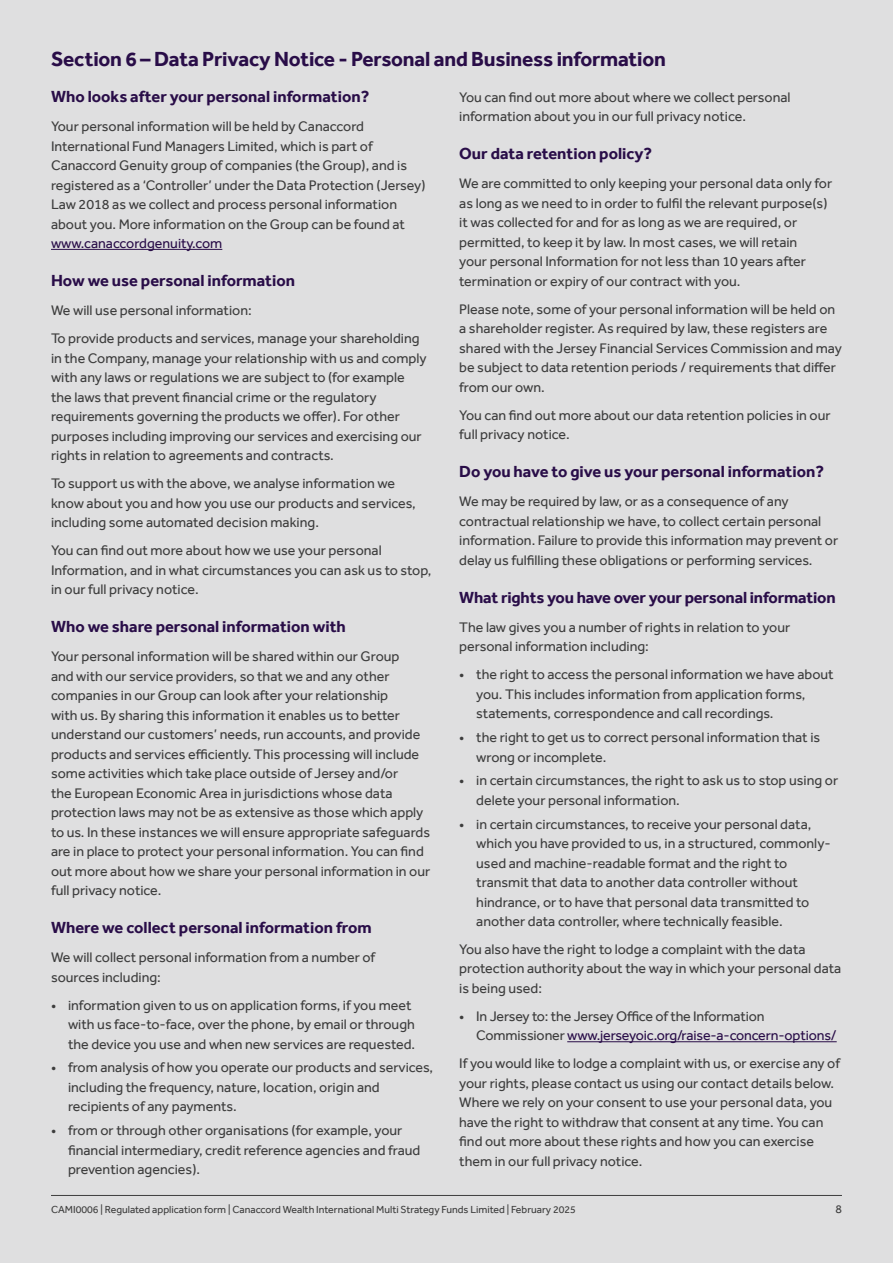
<style>
.page{position:relative;width:893px;height:1263px;background:#dfdfe0}
.page>*{position:absolute;margin:0;border:0;box-sizing:border-box;transform-origin:0 0}
.t1{font:700 21px "Effra";letter-spacing:-.01em;color:#290d48}
.CG_A4_Header{font:700 16.5px "Effra";color:#290d48}
.CG_A4_Body_Copy{font:14.25px/19.5px "Effra";color:#3d3d3d}
.t2{font:12px "Effra";color:#3d3d3d}
.t3{font:10.5px "Effra";color:#3d3d3d}
.s1{color:#290d48}
</style>
<div class="page">
<hr style="left:51px;top:1195px;width:791px;height:1px;background:#3d3d3d">
<hr style="left:51px;top:249px;width:171px;height:1px;background:#290d48">
<hr style="left:567px;top:1041px;width:270px;height:1px;background:#290d48">
<p class="t1" style="left:51px;top:46px;width:616px">Section 6 – Data Privacy Notice - Personal and Business information</p>
<p class="CG_A4_Header" style="left:51px;top:86px;width:320px">Who looks after your personal information?</p>
<p class="CG_A4_Body_Copy" style="left:51px;top:116px;width:376px">Your personal information will be held by Canaccord International Fund Managers Limited, which is part of Canaccord Genuity group of companies (the Group), and is registered as a ‘Controller’ under the Data Protection (Jersey)<br>Law 2018 as we collect and process personal information about you. More information on the Group can be found at <span class="s1">www.canaccordgenuity.com</span></p>
<p class="CG_A4_Header" style="left:51px;top:270px;width:246px">How we use personal information</p>
<p class="CG_A4_Body_Copy" style="left:51px;top:300px;width:202px">We will use personal information:</p>
<p class="CG_A4_Body_Copy" style="left:51px;top:328px;width:377px">To provide products and services, manage your shareholding in the Company, manage your relationship with us and comply with any laws or regulations we are subject to (for example the laws that prevent financial crime or the regulatory requirements governing the products we offer). For other purposes including improving our services and exercising our rights in relation to agreements and contracts.</p>
<p class="CG_A4_Body_Copy" style="left:51px;top:473px;width:366px">To support us with the above, we analyse information we know about you and how you use our products and services, including some automated decision making.</p>
<p class="CG_A4_Body_Copy" style="left:51px;top:540px;width:382px">You can find out more about how we use your personal<br>Information, and in what circumstances you can ask us to stop, in our full privacy notice.</p>
<p class="CG_A4_Header" style="left:51px;top:616px;width:296px">Who we share personal information with</p>
<p class="CG_A4_Body_Copy" style="left:51px;top:646px;width:381px">Your personal information will be shared within our Group<br>and with our service providers, so that we and any other companies in our Group can look after your relationship<br>with us. By sharing this information it enables us to better understand our customers’ needs, run accounts, and provide products and services efficiently. This processing will include some activities which take place outside of Jersey and/or<br>the European Economic Area in jurisdictions whose data protection laws may not be as extensive as those which apply to us. In these instances we will ensure appropriate safeguards are in place to protect your personal information. You can find out more about how we share your personal information in our full privacy notice.</p>
<p class="CG_A4_Header" style="left:51px;top:917px;width:322px">Where we collect personal information from</p>
<p class="CG_A4_Body_Copy" style="left:51px;top:947px;width:326px">We will collect personal information from a number of sources including:</p>
<p class="CG_A4_Body_Copy" style="left:68px;top:995px;width:349px;text-indent:-17px">• information given to us on application forms, if you meet with us face-to-face, over the phone, by email or through the device you use and when new services are requested.</p>
<p class="CG_A4_Body_Copy" style="left:68px;top:1058px;width:367px;text-indent:-17px">• from analysis of how you operate our products and services, including the frequency, nature, location, origin and recipients of any payments.</p>
<p class="CG_A4_Body_Copy" style="left:68px;top:1120px;width:354px;text-indent:-17px">• from or through other organisations (for example, your financial intermediary, credit reference agencies and fraud prevention agencies).</p>
<p class="CG_A4_Body_Copy" style="left:459px;top:87px;width:333px">You can find out more about where we collect personal information about you in our full privacy notice.</p>
<p class="CG_A4_Header" style="left:459px;top:144px;width:194px">Our data retention policy?</p>
<p class="CG_A4_Body_Copy" style="left:459px;top:174px;width:374px">We are committed to only keeping your personal data only for as long as we need to in order to fulfil the relevant purpose(s) it was collected for and for as long as we are required, or permitted, to keep it by law. In most cases, we will retain<br>your personal Information for not less than 10 years after termination or expiry of our contract with you.</p>
<p class="CG_A4_Body_Copy" style="left:459px;top:299px;width:384px">Please note, some of your personal information will be held on a shareholder register. As required by law, these registers are shared with the Jersey Financial Services Commission and may be subject to data retention periods / requirements that differ from our own.</p>
<p class="CG_A4_Body_Copy" style="left:459px;top:405px;width:373px">You can find out more about our data retention policies in our full privacy notice.</p>
<p class="CG_A4_Header" style="left:459px;top:462px;width:366px">Do you have to give us your personal information?</p>
<p class="CG_A4_Body_Copy" style="left:459px;top:492px;width:380px">We may be required by law, or as a consequence of any contractual relationship we have, to collect certain personal information. Failure to provide this information may prevent or delay us fulfilling these obligations or performing services.</p>
<p class="CG_A4_Header" style="left:459px;top:587px;width:378px">What rights you have over your personal information</p>
<p class="CG_A4_Body_Copy" style="left:459px;top:617px;width:332px">The law gives you a number of rights in relation to your personal information including:</p>
<p class="CG_A4_Body_Copy" style="left:476px;top:665px;width:359px;text-indent:-17px">• the right to access the personal information we have about you. This includes information from application forms, statements, correspondence and call recordings.</p>
<p class="CG_A4_Body_Copy" style="left:476px;top:727px;width:345px;text-indent:-17px">• the right to get us to correct personal information that is wrong or incomplete.</p>
<p class="CG_A4_Body_Copy" style="left:476px;top:771px;width:363px;text-indent:-17px">• in certain circumstances, the right to ask us to stop using or delete your personal information.</p>
<p class="CG_A4_Body_Copy" style="left:476px;top:814px;width:356px;text-indent:-17px">• in certain circumstances, to receive your personal data, which you have provided to us, in a structured, commonly&shy;used and machine-readable format and the right to transmit that data to another data controller without hindrance, or to have that personal data transmitted to another data controller, where technically feasible.</p>
<p class="CG_A4_Body_Copy" style="left:459px;top:939px;width:384px">You also have the right to lodge a complaint with the data protection authority about the way in which your personal data is being used:</p>
<p class="CG_A4_Body_Copy" style="left:476px;top:1006px;width:362px;text-indent:-17px">• In Jersey to: the Jersey Office of the Information<br>Commissioner <span class="s1">www.jerseyoic.org/raise-a-concern-options/</span></p>
<p class="CG_A4_Body_Copy" style="left:459px;top:1053px;width:382px">If you would like to lodge a complaint with us, or exercise any of your rights, please contact us using our contact details below.<br>Where we rely on your consent to use your personal data, you have the right to withdraw that consent at any time. You can find out more about these rights and how you can exercise them in our full privacy notice.</p>
<p class="t3" style="left:51px;top:1203px;width:526px">CAMI0006 | Regulated application form | Canaccord Wealth International Multi Strategy Funds Limited | February 2025</p>
<p class="t2" style="left:835px;top:1202px;width:8px">8</p>
</div>
